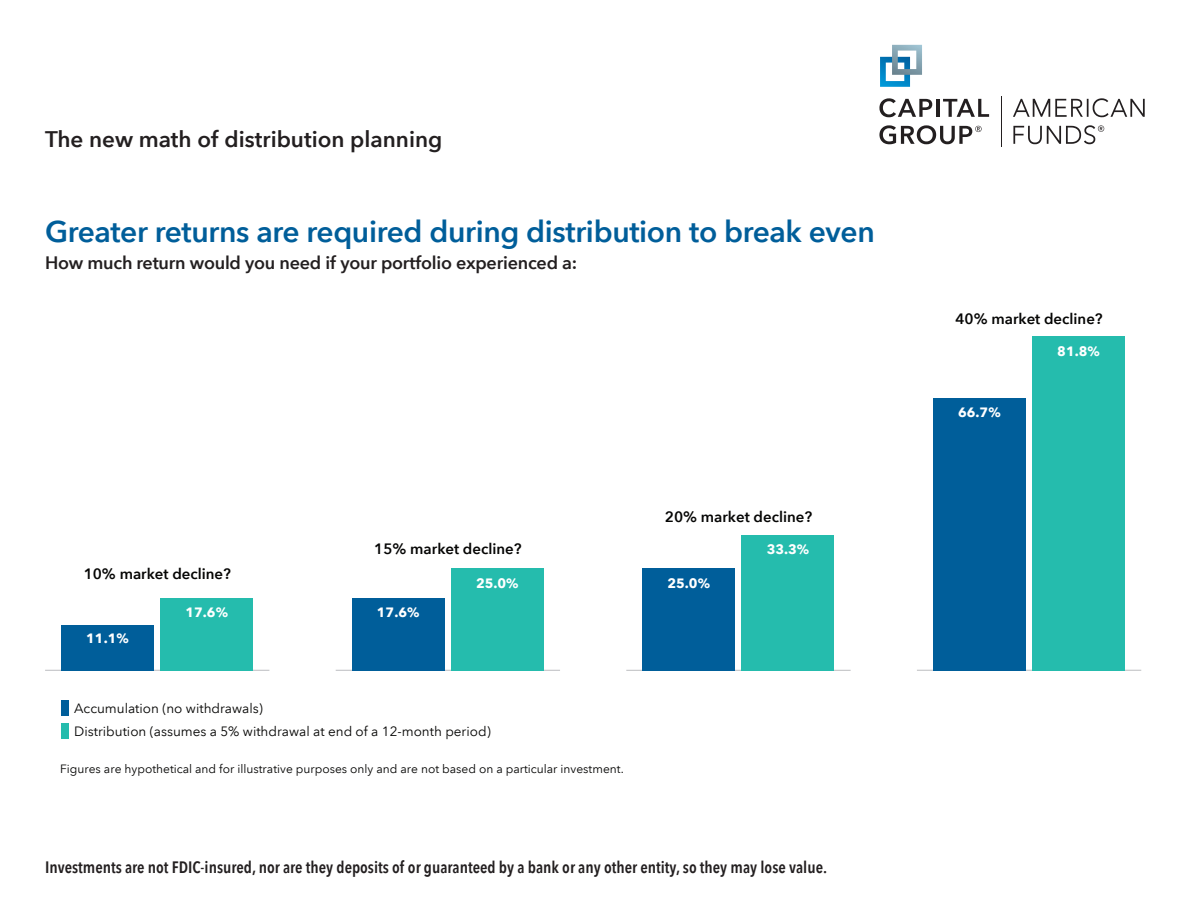
<style>
.page{position:relative;width:1188px;height:918px;background:#fff}
.page>*{position:absolute;margin:0;border:0;box-sizing:border-box;transform-origin:0 0}
.t1{font:600 30px "Avenir Next LT Com";letter-spacing:-.01em;color:#005e9a}
.Appendix_Subheads{font:600 22.5px "Avenir Next LT Com";color:#231f20}
.t2{font:600 18px "Avenir Next LT Com";letter-spacing:-.01em;color:#231f20}
.t3{font:600 condensed 16.5px "Avenir Next LT Com";color:#231f20}
.t4{font:600 15px "Avenir Next LT Com";color:#050504}
.t5{font:13.5px/22.8px "Avenir Next LT Com";color:#050504}
.t6{font:700 13.5px "Avenir Next LT Com";color:#fff}
.t7{font:12px "Avenir Next LT Com";color:#050504}
</style>
<div class="page">
<div style="left:61px;top:700px;width:8px;height:16px;background:#005e9a"></div>
<div style="left:61px;top:723px;width:8px;height:16px;background:#25bcad"></div>
<hr style="left:917px;top:670px;width:224px;height:1px;background:#bcbdc0">
<div style="left:933px;top:398px;width:93px;height:273px;background:#005e9a"></div>
<div style="left:1032px;top:336px;width:93px;height:335px;background:#25bcad"></div>
<hr style="left:626px;top:670px;width:225px;height:1px;background:#bcbdc0">
<div style="left:642px;top:569px;width:93px;height:102px;background:#005e9a"></div>
<hr style="left:336px;top:670px;width:224px;height:1px;background:#bcbdc0">
<div style="left:352px;top:598px;width:93px;height:73px;background:#005e9a"></div>
<div style="left:451px;top:569px;width:93px;height:102px;background:#25bcad"></div>
<hr style="left:45px;top:670px;width:224px;height:1px;background:#bcbdc0">
<div style="left:61px;top:625px;width:93px;height:46px;background:#005e9a"></div>
<div style="left:160px;top:598px;width:93px;height:73px;background:#25bcad"></div>
<div style="left:742px;top:535px;width:92px;height:136px;background:#25bcad"></div>
<hr style="left:1001px;top:96px;width:1px;height:51px;background:#231f20">
<svg style="left:879px;top:98px;width:53px;height:19px"></svg>
<hr style="left:936px;top:99px;width:3px;height:18px;background:#231f20">
<svg style="left:943px;top:99px;width:46px;height:18px"></svg>
<svg style="left:879px;top:125px;width:103px;height:19px"></svg>
<svg style="left:1013px;top:98px;width:132px;height:19px"></svg>
<svg style="left:880px;top:45px;width:42px;height:42px"></svg>
<svg style="left:1013px;top:125px;width:91px;height:19px"></svg>
<p class="Appendix_Subheads" style="left:45px;top:125px;width:399px">The new math of distribution planning</p>
<p class="t1" style="left:45px;top:213px;width:831px">Greater returns are required during distribution to break even</p>
<p class="t2" style="left:45px;top:251px;width:534px">How much return would you need if your portfolio experienced a:</p>
<p class="t4" style="left:84px;top:565px;width:149px">10% market decline?</p>
<p class="t6" style="left:86px;top:630px;width:44px">11.1%</p>
<p class="t6" style="left:185px;top:604px;width:44px">17.6%</p>
<p class="t4" style="left:374px;top:540px;width:149px">15% market decline?</p>
<p class="t6" style="left:377px;top:604px;width:44px">17.6%</p>
<p class="t6" style="left:476px;top:575px;width:44px">25.0%</p>
<p class="t5" style="left:74px;top:697px;width:418px">Accumulation (no withdrawals)<br>Distribution (assumes a 5% withdrawal at end of a 12-month period)</p>
<p class="t7" style="left:60px;top:762px;width:565px">Figures are hypothetical and for illustrative purposes only and are not based on a particular investment.</p>
<p class="t4" style="left:665px;top:508px;width:149px">20% market decline?</p>
<p class="t6" style="left:767px;top:541px;width:44px">33.3%</p>
<p class="t6" style="left:667px;top:575px;width:44px">25.0%</p>
<p class="t3" style="left:45px;top:857px;width:784px">Investments are not FDIC-insured, nor are they deposits of or guaranteed by a bank or any other entity, so they may lose value.</p>
<p class="t4" style="left:955px;top:310px;width:149px">40% market decline?</p>
<p class="t6" style="left:958px;top:404px;width:44px">66.7%</p>
<p class="t6" style="left:1057px;top:343px;width:44px">81.8%</p>
</div>
